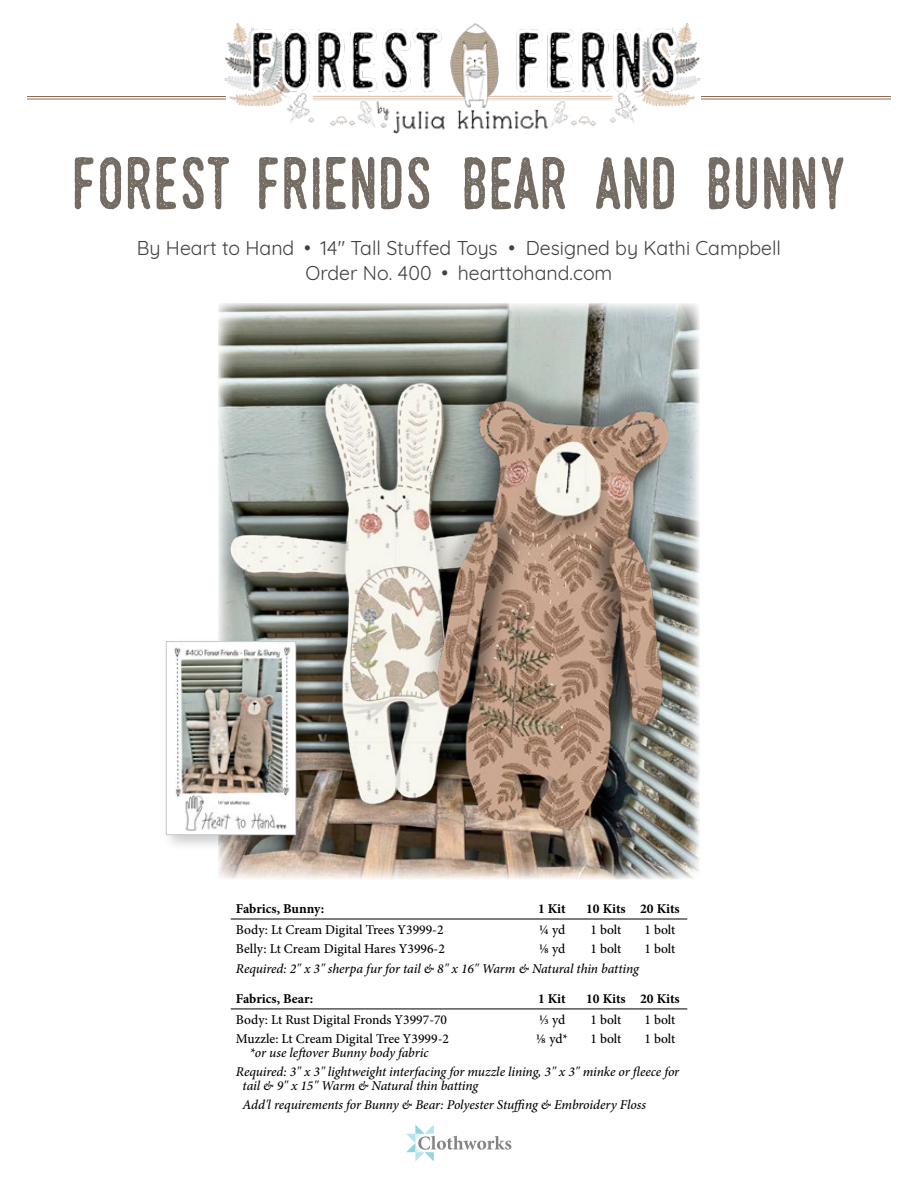
<style>
.page{position:relative;width:918px;height:1188px;background:#fff}
.page>*{position:absolute;margin:0;border:0;box-sizing:border-box;transform-origin:0 0}
.t1{font:72px "Swistblnk Monthoers";color:#746b63}
.t2{font:19.5px/25.5px "Quicksand";color:#404040;text-align:center}
.t3{font:italic 500 13.5px/13.5px "Minion Pro";letter-spacing:-.01em;color:#000}
.t4{font:500 13.5px "Minion Pro";color:#000}
.t5{font:700 13.5px "Minion Pro";letter-spacing:-.005em;color:#000}
</style>
<div class="page">
<img style="left:218px;top:303px;width:482px;height:576px">
<img style="left:220px;top:341px;width:340px;height:478px">
<div style="left:423px;top:373px;width:250px;height:448px;background:#000;opacity:.25"></div>
<img style="left:436px;top:388px;width:234px;height:445px">
<hr style="left:231px;top:919px;width:294px;height:1px;background:#000">
<hr style="left:525px;top:919px;width:54px;height:1px;background:#000">
<hr style="left:579px;top:919px;width:54px;height:1px;background:#000">
<hr style="left:633px;top:919px;width:54px;height:1px;background:#000">
<hr style="left:231px;top:1009px;width:294px;height:1px;background:#000">
<hr style="left:525px;top:1009px;width:54px;height:1px;background:#000">
<hr style="left:579px;top:1009px;width:54px;height:1px;background:#000">
<hr style="left:633px;top:1009px;width:54px;height:1px;background:#000">
<div style="left:162px;top:637px;width:151px;height:215px;background:#000;opacity:.2"></div>
<img style="left:168px;top:643px;width:126px;height:190px">
<div style="left:166px;top:641px;width:130px;height:194px;border:1px solid #c7c8ca"></div>
<img style="left:195px;top:23px;width:529px;height:111px">
<hr style="left:27px;top:96px;width:199px;height:1px;background:#8a6b56">
<hr style="left:27px;top:99px;width:199px;height:1px;background:#8a6b56">
<hr style="left:701px;top:96px;width:190px;height:1px;background:#8a6b56">
<hr style="left:701px;top:99px;width:190px;height:1px;background:#8a6b56">
<svg style="left:406px;top:1124px;width:105px;height:38px"></svg>
<h1 class="t1" style="left:71px;top:139px;width:777px">FOREST FRIENDS BEAR AND BUNNY</h1>
<h2 class="t2" style="left:137px;top:233px;width:646px">By Heart to Hand • 14" Tall Stuffed Toys • Designed by Kathi Campbell<br>Order No. 400 • hearttohand.com</h2>
<p class="t5" style="left:236px;top:899px;width:90px">Fabrics, Bunny:</p>
<p class="t5" style="left:538px;top:899px;width:29px">1 Kit</p>
<p class="t5" style="left:586px;top:899px;width:95px">10 Kits 20 Kits</p>
<p class="t4" style="left:236px;top:920px;width:209px">Body: Lt Cream Digital Trees Y3999-2</p>
<p class="t4" style="left:539px;top:920px;width:28px">¼ yd</p>
<p class="t4" style="left:591px;top:920px;width:32px">1 bolt</p>
<p class="t4" style="left:645px;top:920px;width:32px">1 bolt</p>
<p class="t4" style="left:236px;top:940px;width:211px">Belly: Lt Cream Digital Hares Y3996-2</p>
<p class="t4" style="left:539px;top:940px;width:28px">⅛ yd</p>
<p class="t4" style="left:591px;top:940px;width:32px">1 bolt</p>
<p class="t4" style="left:645px;top:940px;width:32px">1 bolt</p>
<p class="t3" style="left:236px;top:962px;width:405px">Required: 2" x 3" sherpa fur for tail &amp; 8" x 16" Warm &amp; Natural thin batting</p>
<p class="t5" style="left:236px;top:989px;width:79px">Fabrics, Bear:</p>
<p class="t5" style="left:538px;top:989px;width:29px">1 Kit</p>
<p class="t5" style="left:586px;top:989px;width:95px">10 Kits 20 Kits</p>
<p class="t4" style="left:236px;top:1010px;width:213px">Body: Lt Rust Digital Fronds Y3997-70</p>
<p class="t4" style="left:539px;top:1010px;width:28px">⅓ yd</p>
<p class="t4" style="left:591px;top:1010px;width:32px">1 bolt</p>
<p class="t4" style="left:645px;top:1010px;width:32px">1 bolt</p>
<p class="t4" style="left:236px;top:1030px;width:215px">Muzzle: Lt Cream Digital Tree Y3999-2</p>
<p class="t3" style="left:249px;top:1046px;width:181px">*or use leftover Bunny body fabric</p>
<p class="t4" style="left:536px;top:1030px;width:34px">⅛ yd*</p>
<p class="t4" style="left:591px;top:1030px;width:32px">1 bolt</p>
<p class="t4" style="left:645px;top:1030px;width:32px">1 bolt</p>
<p class="t3" style="left:243px;top:1065px;width:438px;text-indent:-7px">Required: 3" x 3" lightweight interfacing for muzzle lining, 3" x 3" minke or fleece for tail &amp; 9" x 15" Warm &amp; Natural thin batting</p>
<p class="t3" style="left:243px;top:1098px;width:405px">Add'l requirements for Bunny &amp; Bear: Polyester Stuffing &amp; Embroidery Floss</p>
</div>
